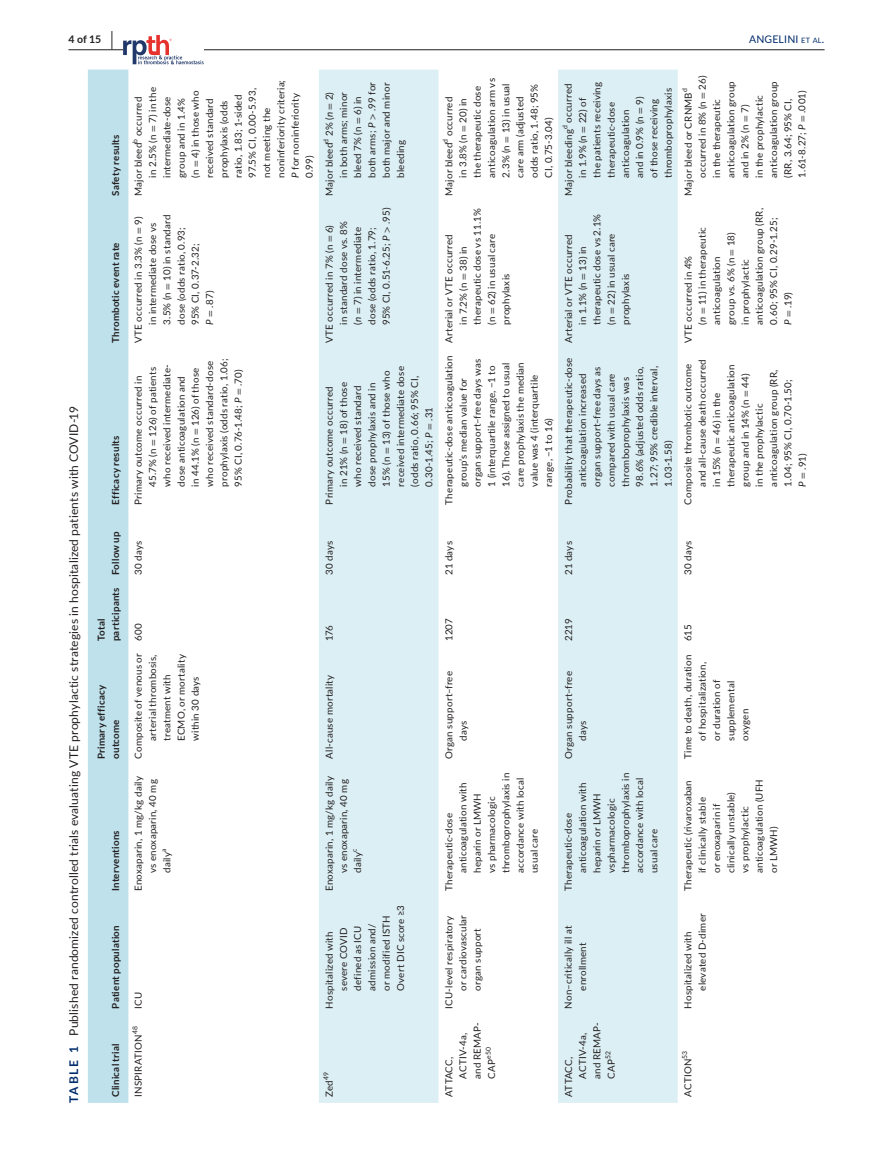
<style>
.page{position:relative;width:893px;height:1174px;background:#fff}
.page>*{position:absolute;margin:0;border:0;box-sizing:border-box;transform-origin:0 0}
.t1{font:12px "Lato";letter-spacing:.015em;color:#231f20}
.t2{font:10.5px "Lato";letter-spacing:.02em;color:#002c6b}
.t3{font:700 10.5px "Lato";color:#231f20}
.t4{font:9.75px/14.2px "Lato";letter-spacing:.02em;color:#231f20}
.t5{font:700 9.75px/14.2px "Lato";letter-spacing:.02em;color:#231f20}
.t6{font:6.9px "Lato";letter-spacing:.02em;color:#231f20}
.s1{font-size:19.5px}
.s2{font-size:7.35px}
.s3{font-weight:700;color:#002c6b}
.s4{font-family:"STIX"}
.s5{font-style:italic}
</style>
<div class="page">
<hr style="left:68px;top:49px;width:756px;height:1px;background:#231f20">
<svg style="left:123px;top:35px;width:81px;height:29px"></svg>
<div style="left:88px;top:70px;width:40px;height:1032px;background:#bee1eb"></div>
<svg style="left:319px;top:70px;width:359px;height:1032px;fill:#dceff4"></svg>
<p class="t3" style="left:68px;top:31px;width:46px">4 of 15 <span class="s1">|</span></p>
<p class="t2" style="left:749px;top:31px;width:77px">ANGELINI <span class="s2">et al</span>.</p>
<p class="t1" style="left:65px;top:1102px;width:698px;rotate:-90deg"><span class="s3">TABLE 1</span> Published randomized controlled trials evaluating VTE prophylactic strategies in hospitalized patients with COVID-19</p>
<p class="t5" style="left:108px;top:196px;width:63px;rotate:-90deg">Safety results</p>
<p class="t5" style="left:108px;top:343px;width:102px;rotate:-90deg">Thrombotic event rate</p>
<p class="t5" style="left:108px;top:504px;width:71px;rotate:-90deg">Efficacy results</p>
<p class="t5" style="left:108px;top:575px;width:45px;rotate:-90deg">Follow up</p>
<p class="t5" style="left:94px;top:641px;width:55px;rotate:-90deg">Total participants</p>
<p class="t5" style="left:94px;top:759px;width:75px;rotate:-90deg">Primary efficacy outcome</p>
<p class="t5" style="left:108px;top:891px;width:62px;rotate:-90deg">Interventions</p>
<p class="t5" style="left:108px;top:1008px;width:85px;rotate:-90deg">Patient population</p>
<p class="t5" style="left:108px;top:1096px;width:55px;rotate:-90deg">Clinical trial</p>
<p class="t4" style="left:131px;top:178px;width:99px;text-indent:-18px;rotate:-90deg">Major bleed<sup>b</sup> occurred<br>in 2.5% (n <span class="s4">=</span> 7) in the intermediate-dose group and in 1.4%<br>(n <span class="s4">=</span> 4) in those who received standard prophylaxis (odds ratio, 1.83; 1-sided<br>97.5% CI, 0.00-5.93, not meeting the noninferiority criteria;<br><span class="s5">P</span> for noninferiority<br>0.99)</p>
<p class="t4" style="left:131px;top:325px;width:112px;text-indent:-18px;rotate:-90deg">VTE occurred in 3.3% (n <span class="s4">=</span> 9) in intermediate dose vs<br>3.5% (n <span class="s4">=</span> 10) in standard dose (odds ratio, 0.93;<br>95% CI, 0.37-2.32;<br><span class="s5">P</span> <span class="s4">=</span> .87)</p>
<p class="t4" style="left:131px;top:486px;width:130px;text-indent:-18px;rotate:-90deg">Primary outcome occurred in<br>45.7% (n <span class="s4">=</span> 126) of patients who received intermediate&shy;dose anticoagulation and<br>in 44.1% (n <span class="s4">=</span> 126) of those who received standard-dose prophylaxis (odds ratio, 1.06;<br>95% CI, 0.76-1.48; <span class="s5">P</span> <span class="s4">=</span> .70)</p>
<p class="t4" style="left:322px;top:178px;width:97px;text-indent:42px;rotate:-90deg">2% (<span class="s5">n</span> <span class="s4">=</span> 2) in both arms; minor bleed 7% (n <span class="s4">=</span> 6) in both arms; <span class="s5">P</span> <span class="s4">&gt;</span> .99 for both major and minor bleeding</p>
<p class="t6" style="left:321px;top:143px;width:5px;rotate:-90deg">d</p>
<p class="t4" style="left:322px;top:196px;width:55px;rotate:-90deg">Major bleed</p>
<p class="t4" style="left:322px;top:325px;width:118px;text-indent:-18px;rotate:-90deg">VTE occurred in 7% (n <span class="s4">=</span> 6)<br>in standard dose vs. 8%<br>(<span class="s5">n</span> <span class="s4">=</span> 7) in intermediate dose (odds ratio, 1.79;<br>95% CI, 0.51-6.25; <span class="s5">P</span> <span class="s4">&gt;</span> .95)</p>
<p class="t4" style="left:322px;top:486px;width:122px;text-indent:-18px;rotate:-90deg">Primary outcome occurred<br>in 21% (n <span class="s4">=</span> 18) of those who received standard dose prophylaxis and in<br>15% (n <span class="s4">=</span> 13) of those who received intermediate dose (odds ratio, 0.66; 95% CI,<br>0.30-1.45; <span class="s5">P</span> <span class="s4">=</span> .31</p>
<p class="t4" style="left:441px;top:178px;width:101px;text-indent:-18px;rotate:-90deg">Major bleed<sup>d</sup> occurred<br>in 3.8% (n <span class="s4">=</span> 20) in<br>the therapeutic dose anticoagulation arm vs<br>2.3% (n <span class="s4">=</span> 13) in usual care arm (adjusted odds ratio, 1.48; 95%<br>CI, 0.75-3.04)</p>
<p class="t4" style="left:441px;top:325px;width:118px;text-indent:-18px;rotate:-90deg">Arterial or VTE occurred<br>in 7.2% (n <span class="s4">=</span> 38) in therapeutic dose vs 11.1% (n <span class="s4">=</span> 62) in usual care prophylaxis</p>
<p class="t4" style="left:441px;top:486px;width:132px;text-indent:-18px;rotate:-90deg">Therapeutic-dose anticoagulation group’s median value for organ support–free days was<br>1 (interquartile range, −1 to<br>16). Those assigned to usual care prophylaxis the median value was 4 (interquartile range, −1 to 16)</p>
<p class="t4" style="left:561px;top:178px;width:97px;text-indent:-18px;rotate:-90deg">Major bleeding<sup>d</sup> occurred in 1.9% (n <span class="s4">=</span> 22) of the patients receiving therapeutic-dose anticoagulation<br>and in 0.9% (n <span class="s4">=</span> 9)<br>of those receiving thromboprophylaxis</p>
<p class="t4" style="left:561px;top:325px;width:112px;text-indent:-18px;rotate:-90deg">Arterial or VTE occurred<br>in 1.1% (n <span class="s4">=</span> 13) in therapeutic dose vs 2.1% (n <span class="s4">=</span> 22) in usual care prophylaxis</p>
<p class="t4" style="left:561px;top:486px;width:131px;text-indent:-18px;rotate:-90deg">Probability that therapeutic-dose anticoagulation increased organ support–free days as compared with usual care thromboprophylaxis was<br>98.6% (adjusted odds ratio,<br>1.27; 95% credible interval,<br>1.03-1.58)</p>
<p class="t4" style="left:695px;top:178px;width:104px;rotate:-90deg">occurred in 8% (n <span class="s4">=</span> 26) in the therapeutic anticoagulation group and in 2% (n <span class="s4">=</span> 7)<br>in the prophylactic anticoagulation group (RR, 3.64; 95% CI,<br>1.61-8.27; <span class="s5">P</span> <span class="s4">=</span> .001)</p>
<p class="t6" style="left:680px;top:92px;width:5px;rotate:-90deg">d</p>
<p class="t4" style="left:681px;top:196px;width:105px;rotate:-90deg">Major bleed or CRNMB</p>
<p class="t4" style="left:681px;top:325px;width:118px;text-indent:-18px;rotate:-90deg">VTE occurred in 4%<br>(<span class="s5">n</span> <span class="s4">=</span> 11) in therapeutic anticoagulation<br>group vs. 6% (n <span class="s4">=</span> 18)<br>in prophylactic anticoagulation group (RR,<br>0.60; 95% CI, 0.29-1.25;<br><span class="s5">P</span> <span class="s4">=</span> .19)</p>
<p class="t4" style="left:681px;top:486px;width:129px;text-indent:-18px;rotate:-90deg">Composite thrombotic outcome and all-cause death occurred in 15% (n <span class="s4">=</span> 46) in the therapeutic anticoagulation group and in 14% (n <span class="s4">=</span> 44)<br>in the prophylactic anticoagulation group (RR,<br>1.04; 95% CI, 0.70-1.50;<br><span class="s5">P</span> <span class="s4">=</span> .91)</p>
<p class="t4" style="left:131px;top:575px;width:36px;rotate:-90deg">30 days</p>
<p class="t4" style="left:322px;top:575px;width:36px;rotate:-90deg">30 days</p>
<p class="t4" style="left:441px;top:575px;width:35px;rotate:-90deg">21 days</p>
<p class="t4" style="left:561px;top:575px;width:35px;rotate:-90deg">21 days</p>
<p class="t4" style="left:681px;top:575px;width:36px;rotate:-90deg">30 days</p>
<p class="t4" style="left:131px;top:641px;width:19px;rotate:-90deg">600</p>
<p class="t4" style="left:322px;top:641px;width:18px;rotate:-90deg">176</p>
<p class="t4" style="left:441px;top:641px;width:24px;rotate:-90deg">1207</p>
<p class="t4" style="left:561px;top:641px;width:24px;rotate:-90deg">2219</p>
<p class="t4" style="left:681px;top:641px;width:18px;rotate:-90deg">615</p>
<p class="t4" style="left:131px;top:741px;width:89px;text-indent:-18px;rotate:-90deg">Composite of venous or arterial thrombosis, treatment with<br>ECMO, or mortality within 30 days</p>
<p class="t4" style="left:322px;top:759px;width:86px;rotate:-90deg">All-cause mortality</p>
<p class="t4" style="left:441px;top:741px;width:71px;text-indent:-18px;rotate:-90deg">Organ support–free days</p>
<p class="t4" style="left:561px;top:741px;width:71px;text-indent:-18px;rotate:-90deg">Organ support–free days</p>
<p class="t4" style="left:680px;top:741px;width:87px;text-indent:-18px;rotate:-90deg">Time to death, duration of hospitalization, or duration of supplemental oxygen</p>
<p class="t4" style="left:131px;top:873px;width:98px;text-indent:-18px;rotate:-90deg">Enoxaparin, 1 mg/kg daily vs enoxaparin, 40 mg daily</p>
<p class="t6" style="left:159px;top:852px;width:5px;rotate:-90deg">a</p>
<p class="t4" style="left:322px;top:873px;width:98px;text-indent:-18px;rotate:-90deg">Enoxaparin, 1 mg/kg daily vs enoxaparin, 40 mg daily</p>
<p class="t6" style="left:349px;top:852px;width:5px;rotate:-90deg">c</p>
<p class="t4" style="left:441px;top:873px;width:102px;text-indent:-18px;rotate:-90deg">Therapeutic-dose anticoagulation with heparin or LMWH<br>vs pharmacologic thromboprophylaxis in accordance with local usual care</p>
<p class="t4" style="left:561px;top:873px;width:102px;text-indent:-18px;rotate:-90deg">Therapeutic-dose anticoagulation with heparin or LMWH vspharmacologic thromboprophylaxis in accordance with local usual care</p>
<p class="t4" style="left:680px;top:873px;width:95px;text-indent:-18px;rotate:-90deg">Therapeutic (rivaroxaban if clinically stable<br>or enoxaparin if clinically unstable)<br>vs prophylactic anticoagulation (UFH or LMWH)</p>
<p class="t4" style="left:131px;top:1008px;width:18px;rotate:-90deg">ICU</p>
<p class="t4" style="left:322px;top:990px;width:87px;text-indent:-18px;rotate:-90deg">Hospitalized with severe COVID defined as ICU admission and/<br>or modified ISTH<br>Overt DIC score ≥3</p>
<p class="t4" style="left:441px;top:990px;width:77px;text-align:justify;text-indent:-18px;rotate:-90deg">ICU-level respiratory or cardiovascular organ support</p>
<p class="t4" style="left:561px;top:1008px;width:84px;text-align:center;rotate:-90deg">Non–critically ill at enrollment</p>
<p class="t4" style="left:680px;top:990px;width:79px;text-indent:-18px;rotate:-90deg">Hospitalized with elevated D-dimer</p>
<p class="t4" style="left:131px;top:1097px;width:72px;rotate:-90deg">INSPIRATION<sup>48</sup></p>
<p class="t6" style="left:321px;top:1079px;width:9px;rotate:-90deg">49</p>
<p class="t4" style="left:322px;top:1096px;width:18px;rotate:-90deg">Zed</p>
<p class="t4" style="left:441px;top:1078px;width:58px;text-indent:-18px;rotate:-90deg">ATTACC,<br>ACTIV-4a, and REMAP-<br>CAP</p>
<p class="t6" style="left:483px;top:1059px;width:13px;rotate:-90deg">e50</p>
<p class="t4" style="left:561px;top:1079px;width:58px;text-indent:-18px;rotate:-90deg">ATTACC,<br>ACTIV-4a, and REMAP-<br>CAP</p>
<p class="t6" style="left:603px;top:1059px;width:9px;rotate:-90deg">52</p>
<p class="t6" style="left:680px;top:1058px;width:10px;rotate:-90deg">53</p>
<p class="t4" style="left:680px;top:1097px;width:39px;rotate:-90deg">ACTION</p>
</div>
